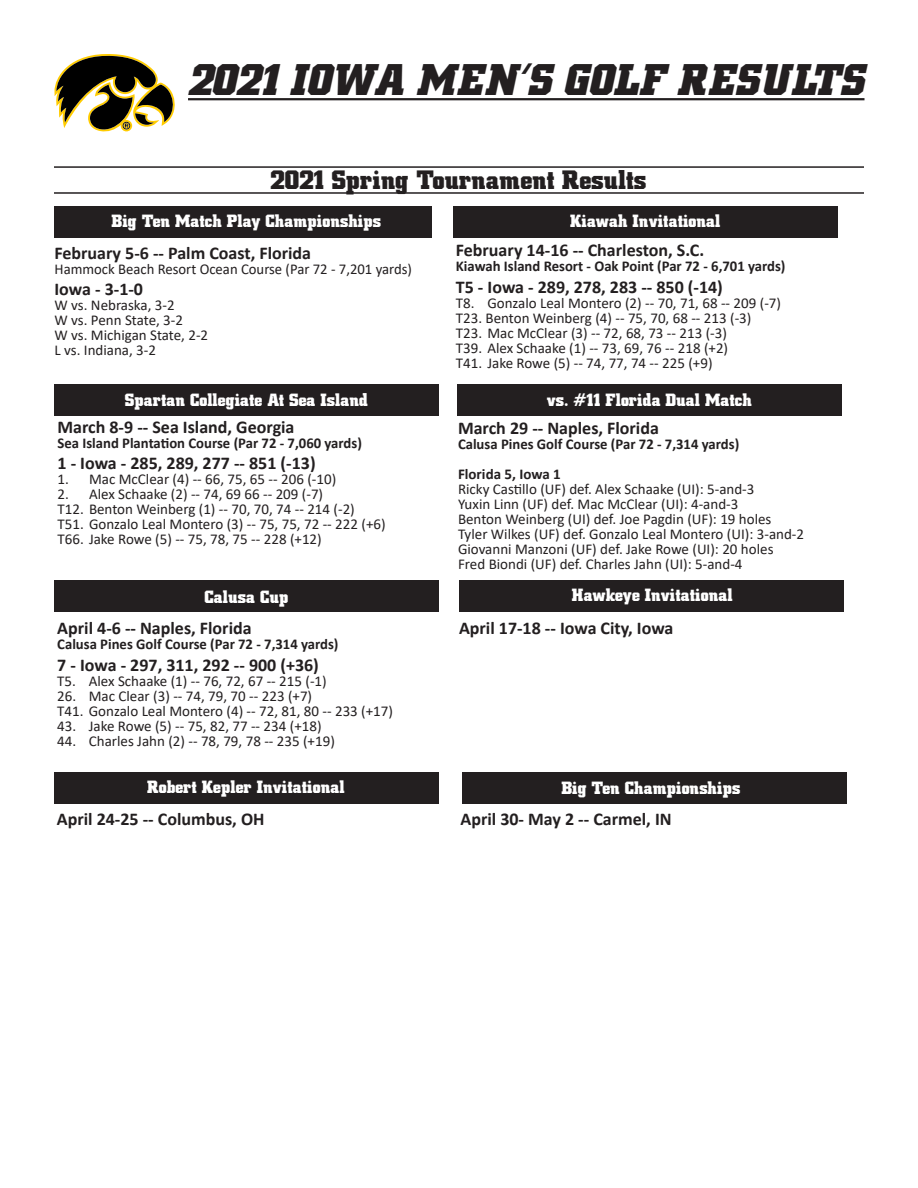
<style>
.page{position:relative;width:918px;height:1188px;background:#fff}
.page>*{position:absolute;margin:0;border:0;box-sizing:border-box;transform-origin:0 0}
.t1{font:italic 700 45px "Hawkeye";letter-spacing:.02em;color:#231f20}
.t2{font:700 27px "Hawkeye";color:#231f20}
.t3{font:700 18px "Calibri";color:#231f20}
.t4{font:700 18px "Hawkeye";color:#fff}
.t5{font:15px "Calibri";color:#231f20}
.t6{font:700 15px "Calibri";color:#231f20}
</style>
<div class="page">
<div style="left:55px;top:206px;width:377px;height:31px;background:#231f20"></div>
<div style="left:55px;top:581px;width:384px;height:31px;background:#231f20"></div>
<div style="left:462px;top:772px;width:384px;height:31px;background:#231f20"></div>
<div style="left:458px;top:384px;width:384px;height:32px;background:#231f20"></div>
<hr style="left:54px;top:166px;width:810px;height:2px;background:#231f20">
<hr style="left:54px;top:192px;width:810px;height:2px;background:#231f20">
<div style="left:453px;top:207px;width:385px;height:31px;background:#231f20"></div>
<div style="left:55px;top:384px;width:384px;height:32px;background:#231f20"></div>
<div style="left:54px;top:772px;width:384px;height:31px;background:#231f20"></div>
<div style="left:459px;top:581px;width:384px;height:31px;background:#231f20"></div>
<svg style="left:55px;top:54px;width:120px;height:78px"></svg>
<hr style="left:188px;top:98px;width:677px;height:2px;background:#231f20">
<p class="t1" style="left:188px;top:54px;width:678px">2021 IOWA MEN’S GOLF RESULTS</p>
<p class="t2" style="left:271px;top:165px;width:378px">2021 Spring Tournament Results</p>
<p class="t4" style="left:570px;top:211px;width:152px">Kiawah Invitational</p>
<p class="t4" style="left:112px;top:211px;width:271px">Big Ten Match Play Championships</p>
<p class="t3" style="left:55px;top:240px;width:258px">February 5-6 -- Palm Coast, Florida</p>
<p class="t5" style="left:55px;top:258px;width:359px">Hammock Beach Resort Ocean Course (Par 72 - 7,201 yards)</p>
<p class="t3" style="left:55px;top:276px;width:90px">Iowa - 3-1-0</p>
<p class="t5" style="left:55px;top:295px;width:122px">W vs. Nebraska, 3-2</p>
<p class="t5" style="left:55px;top:310px;width:130px">W vs. Penn State, 3-2</p>
<p class="t5" style="left:55px;top:325px;width:155px">W vs. Michigan State, 2-2</p>
<p class="t5" style="left:55px;top:340px;width:103px">L vs. Indiana, 3-2</p>
<p class="t4" style="left:125px;top:390px;width:245px">Spartan Collegiate At Sea Island</p>
<p class="t3" style="left:58px;top:414px;width:239px">March 8-9 -- Sea Island, Georgia</p>
<p class="t6" style="left:58px;top:432px;width:306px">Sea Island Plantation Course (Par 72 - 7,060 yards)</p>
<p class="t3" style="left:58px;top:450px;width:260px">1 - Iowa - 285, 289, 277 -- 851 (-13)</p>
<p class="t5" style="left:58px;top:469px;width:280px">1. Mac McClear (4) -- 66, 75, 65 -- 206 (-10)</p>
<p class="t5" style="left:58px;top:484px;width:267px">2. Alex Schaake (2) -- 74, 69 66 -- 209 (-7)</p>
<p class="t5" style="left:58px;top:499px;width:299px">T12. Benton Weinberg (1) -- 70, 70, 74 -- 214 (-2)</p>
<p class="t5" style="left:58px;top:514px;width:330px">T51. Gonzalo Leal Montero (3) -- 75, 75, 72 -- 222 (+6)</p>
<p class="t5" style="left:58px;top:529px;width:266px">T66. Jake Rowe (5) -- 75, 78, 75 -- 228 (+12)</p>
<p class="t4" style="left:205px;top:587px;width:85px">Calusa Cup</p>
<p class="t3" style="left:57px;top:615px;width:196px">April 4-6 -- Naples, Florida</p>
<p class="t6" style="left:57px;top:633px;width:283px">Calusa Pines Golf Course (Par 72 - 7,314 yards)</p>
<p class="t3" style="left:57px;top:652px;width:263px">7 - Iowa - 297, 311, 292 -- 900 (+36)</p>
<p class="t5" style="left:57px;top:670px;width:271px">T5. Alex Schaake (1) -- 76, 72, 67 -- 215 (-1)</p>
<p class="t5" style="left:57px;top:685px;width:256px">26. Mac Clear (3) -- 74, 79, 70 -- 223 (+7)</p>
<p class="t5" style="left:57px;top:700px;width:337px">T41. Gonzalo Leal Montero (4) -- 72, 81, 80 -- 233 (+17)</p>
<p class="t5" style="left:57px;top:715px;width:266px">43. Jake Rowe (5) -- 75, 82, 77 -- 234 (+18)</p>
<p class="t5" style="left:57px;top:730px;width:279px">44. Charles Jahn (2) -- 78, 79, 78 -- 235 (+19)</p>
<p class="t4" style="left:147px;top:776px;width:199px">Robert Kepler Invitational</p>
<p class="t3" style="left:57px;top:807px;width:209px">April 24-25 -- Columbus, OH</p>
<p class="t3" style="left:456px;top:237px;width:250px">February 14-16 -- Charleston, S.C.</p>
<p class="t6" style="left:456px;top:255px;width:331px">Kiawah Island Resort - Oak Point (Par 72 - 6,701 yards)</p>
<p class="t3" style="left:456px;top:274px;width:269px">T5 - Iowa - 289, 278, 283 -- 850 (-14)</p>
<p class="t5" style="left:456px;top:292px;width:327px">T8. Gonzalo Leal Montero (2) -- 70, 71, 68 -- 209 (-7)</p>
<p class="t5" style="left:456px;top:307px;width:297px">T23. Benton Weinberg (4) -- 75, 70, 68 -- 213 (-3)</p>
<p class="t5" style="left:456px;top:322px;width:273px">T23. Mac McClear (3) -- 72, 68, 73 -- 213 (-3)</p>
<p class="t5" style="left:456px;top:337px;width:274px">T39. Alex Schaake (1) -- 73, 69, 76 -- 218 (+2)</p>
<p class="t5" style="left:456px;top:352px;width:258px">T41. Jake Rowe (5) -- 74, 77, 74 -- 225 (+9)</p>
<p class="t4" style="left:547px;top:390px;width:207px">vs. #11 Florida Dual Match</p>
<p class="t3" style="left:458px;top:415px;width:202px">March 29 -- Naples, Florida</p>
<p class="t6" style="left:458px;top:433px;width:283px">Calusa Pines Golf Course (Par 72 - 7,314 yards)</p>
<p class="t6" style="left:458px;top:463px;width:104px">Florida 5, Iowa 1</p>
<p class="t5" style="left:458px;top:479px;width:298px">Ricky Castillo (UF) def. Alex Schaake (UI): 5-and-3</p>
<p class="t5" style="left:458px;top:494px;width:282px">Yuxin Linn (UF) def. Mac McClear (UI): 4-and-3</p>
<p class="t5" style="left:458px;top:509px;width:315px">Benton Weinberg (UI) def. Joe Pagdin (UF): 19 holes</p>
<p class="t5" style="left:458px;top:524px;width:348px">Tyler Wilkes (UF) def. Gonzalo Leal Montero (UI): 3-and-2</p>
<p class="t5" style="left:458px;top:539px;width:317px">Giovanni Manzoni (UF) def. Jake Rowe (UI): 20 holes</p>
<p class="t5" style="left:458px;top:554px;width:286px">Fred Biondi (UF) def. Charles Jahn (UI): 5-and-4</p>
<p class="t4" style="left:572px;top:585px;width:162px">Hawkeye Invitational</p>
<p class="t3" style="left:459px;top:615px;width:216px">April 17-18 -- Iowa City, Iowa</p>
<p class="t4" style="left:562px;top:777px;width:181px">Big Ten Championships</p>
<p class="t3" style="left:460px;top:807px;width:213px">April 30- May 2 -- Carmel, IN</p>
</div>
